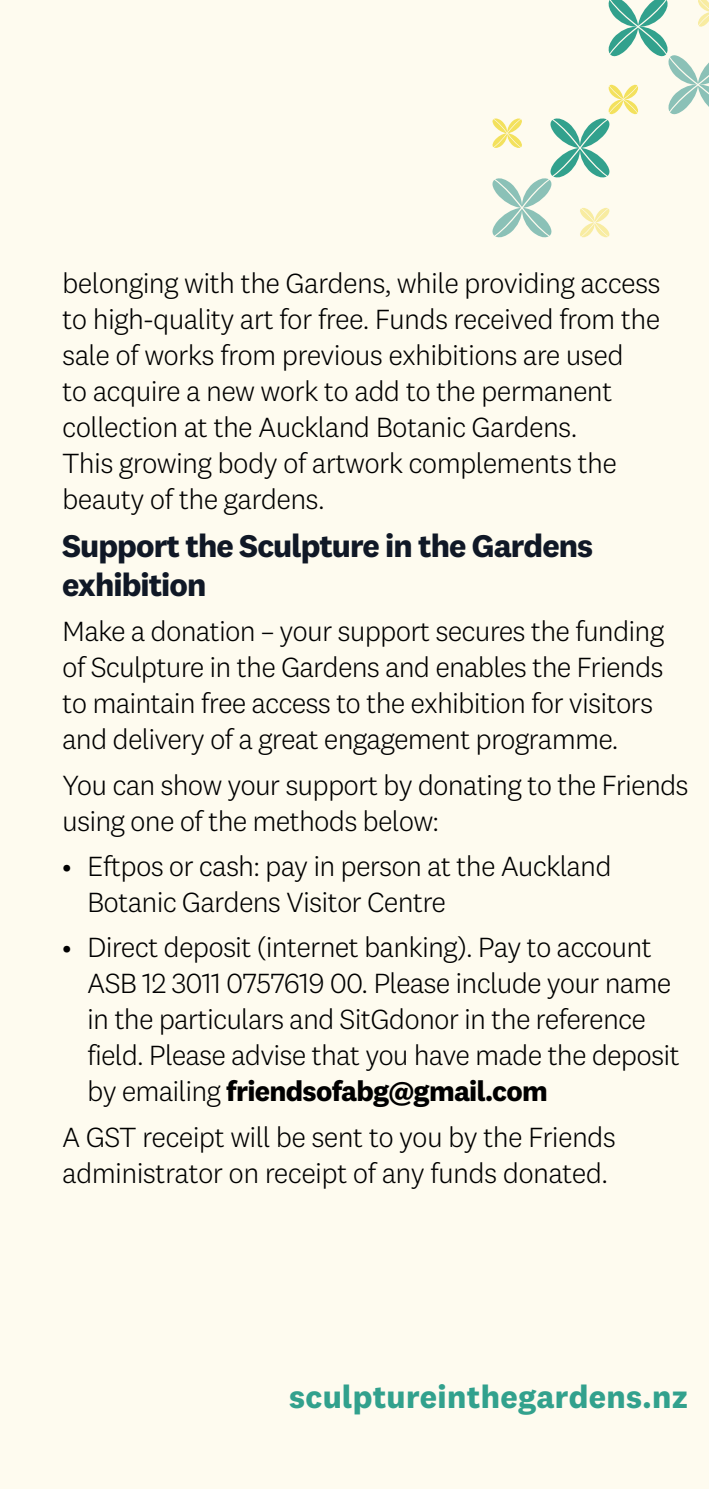
<style>
.page{position:relative;width:709px;height:1489px;background:#fff}
.page>*{position:absolute;margin:0;border:0;box-sizing:border-box;transform-origin:0 0}
.t1{font:700 32.5px/38.5px "National 2";letter-spacing:-.03em;color:#101826}
.t2{font:700 32.5px "National 2";letter-spacing:.01em;color:#32a18d}
.t3{font:300 28.75px/36px "National 2";letter-spacing:-.03em;color:#000}
.s1{font-weight:700}
</style>
<div class="page">
<div style="left:0;top:0;width:709px;height:1488px;background:#fefbef"></div>
<svg style="left:492px;top:0;width:217px;height:238px"></svg>
<p class="t3" style="left:62px;top:265px;width:600px">belonging with the Gardens, while providing access to high-quality art for free. Funds received from the sale of works from previous exhibitions are used<br>to acquire a new work to add to the permanent collection at the Auckland Botanic Gardens.<br>This growing body of artwork complements the beauty of the gardens.</p>
<p class="t1" style="left:62px;top:526px;width:532px">Support the Sculpture in the Gardens exhibition</p>
<p class="t3" style="left:62px;top:613px;width:603px">Make a donation – your support secures the funding of Sculpture in the Gardens and enables the Friends to maintain free access to the exhibition for visitors and delivery of a great engagement programme.</p>
<p class="t3" style="left:62px;top:766px;width:628px">You can show your support by donating to the Friends using one of the methods below:</p>
<p class="t3" style="left:87px;top:847px;width:526px;text-indent:-25px">• Eftpos or cash: pay in person at the Auckland<br>Botanic Gardens Visitor Centre</p>
<p class="t3" style="left:87px;top:929px;width:594px;text-indent:-25px">• Direct deposit (internet banking). Pay to account ASB 12 3011 0757619 00. Please include your name in the particulars and SitGdonor in the reference field. Please advise that you have made the deposit by emailing <span class="s1">friendsofabg@gmail.com</span></p>
<p class="t3" style="left:62px;top:1118px;width:555px">A GST receipt will be sent to you by the Friends administrator on receipt of any funds donated.</p>
<p class="t2" style="left:289px;top:1376px;width:400px">sculptureinthegardens.nz</p>
</div>
